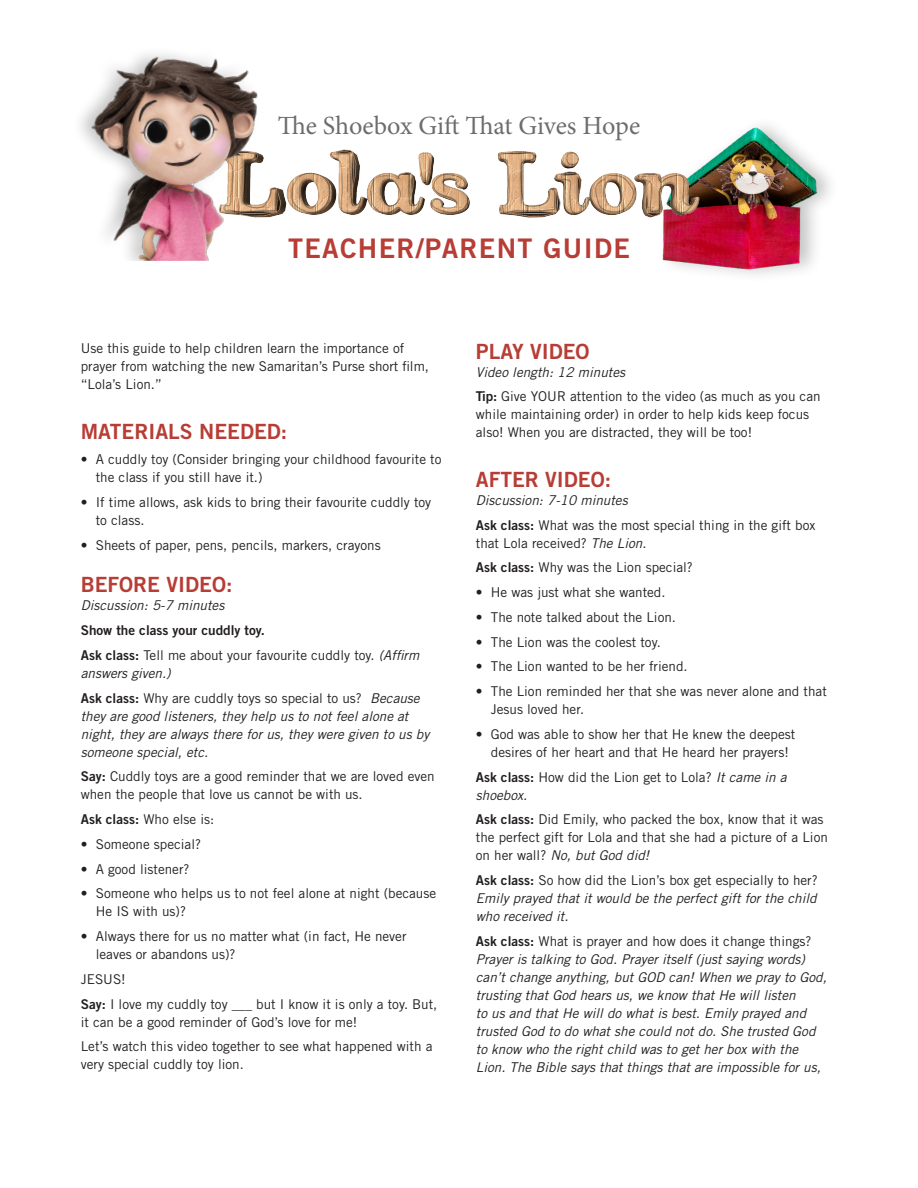
<style>
.page{position:relative;width:918px;height:1188px;background:#fff}
.page>*{position:absolute;margin:0;border:0;box-sizing:border-box;transform-origin:0 0}
.t1{font:27px "Trade Gothic LT Std Bd 2";letter-spacing:.05em;color:#b73d35}
.t2{font:26.25px "Minion Pro";letter-spacing:-.005em;color:#6c6d70}
.t3{font:21px "Trade Gothic LT Std Bd 2";color:#b73d35}
.Reg{font:13.5px/18px "Trade Gothic LT Std";color:#231f20}
.Reg-2{font:italic 13.5px/18px "Trade Gothic LT Std";color:#231f20}
.bullets{font:13.5px/18px "Trade Gothic LT Std";color:#231f20}
.time{font:italic 13.5px "Trade Gothic LT Std";color:#231f20}
.Reg-3{font:13.5px "Trade Gothic LT Std Bd 2";color:#231f20}
.s1{font-family:"Trade Gothic LT Std Bd 2"}
.s2{font-style:italic}
.s3{font-family:"Trade Gothic LT Std Bd 2";font-style:normal}
.s4{font-style:normal}
</style>
<div class="page">
<img style="left:662px;top:125px;width:168px;height:150px">
<img style="left:332px;top:140px;width:389px;height:96px">
<img style="left:85px;top:54px;width:247px;height:207px">
<p class="t2" style="left:278px;top:108px;width:364px">The Shoebox Gift That Gives Hope</p>
<p class="t1" style="left:288px;top:232px;width:343px">TEACHER/PARENT GUIDE</p>
<p class="Reg" style="left:81px;top:339px;width:350px">Use this guide to help children learn the importance of prayer from watching the new Samaritan’s Purse short film, “Lola’s Lion.”</p>
<p class="t3" style="left:81px;top:418px;width:208px">MATERIALS NEEDED:</p>
<p class="bullets" style="left:96px;top:450px;width:347px;text-indent:-15px">• A cuddly toy (Consider bringing your childhood favourite to the class if you still have it.)</p>
<p class="bullets" style="left:96px;top:493px;width:337px;text-indent:-15px">• If time allows, ask kids to bring their favourite cuddly toy to class.</p>
<p class="bullets" style="left:81px;top:536px;width:301px">• Sheets of paper, pens, pencils, markers, crayons</p>
<p class="t3" style="left:81px;top:572px;width:153px">BEFORE VIDEO:</p>
<p class="time" style="left:81px;top:597px;width:145px">Discussion: 5-7 minutes</p>
<p class="Reg-3" style="left:81px;top:622px;width:186px">Show the class your cuddly toy.</p>
<p class="Reg" style="left:81px;top:646px;width:340px"><span class="s1">Ask class:</span> Tell me about your favourite cuddly toy. <span class="s2">(Affirm answers given.)</span></p>
<p class="Reg-2" style="left:81px;top:689px;width:350px"><span class="s3">Ask class:</span> <span class="s4">Why are cuddly toys so special to us?</span> Because they are good listeners, they help us to not feel alone at night, they are always there for us, they were given to us by someone special, etc.</p>
<p class="Reg" style="left:81px;top:767px;width:355px"><span class="s1">Say:</span> Cuddly toys are a good reminder that we are loved even when the people that love us cannot be with us.</p>
<p class="Reg" style="left:81px;top:810px;width:135px"><span class="s1">Ask class:</span> Who else is:</p>
<p class="bullets" style="left:81px;top:835px;width:122px">• Someone special?</p>
<p class="bullets" style="left:81px;top:860px;width:110px">• A good listener?</p>
<p class="bullets" style="left:96px;top:884px;width:342px;text-indent:-15px">• Someone who helps us to not feel alone at night (because<br>He IS with us)?</p>
<p class="bullets" style="left:96px;top:927px;width:312px;text-indent:-15px">• Always there for us no matter what (in fact, He never leaves or abandons us)?</p>
<p class="Reg" style="left:81px;top:970px;width:46px">JESUS!</p>
<p class="Reg" style="left:81px;top:995px;width:358px"><span class="s1">Say:</span> I love my cuddly toy ___ but I know it is only a toy. But, it can be a good reminder of God’s love for me!</p>
<p class="Reg" style="left:81px;top:1037px;width:353px">Let’s watch this video together to see what happened with a very special cuddly toy lion.</p>
<p class="t3" style="left:476px;top:338px;width:115px">PLAY VIDEO</p>
<p class="time" style="left:476px;top:364px;width:151px">Video length: 12 minutes</p>
<p class="Reg" style="left:476px;top:387px;width:346px"><span class="s1">Tip:</span> Give YOUR attention to the video (as much as you can while maintaining order) in order to help kids keep focus also! When you are distracted, they will be too!</p>
<p class="t3" style="left:476px;top:466px;width:137px">AFTER VIDEO:</p>
<p class="time" style="left:476px;top:492px;width:153px">Discussion: 7-10 minutes</p>
<p class="Reg" style="left:476px;top:516px;width:341px"><span class="s1">Ask class:</span> What was the most special thing in the gift box that Lola received? <span class="s2">The Lion</span>.</p>
<p class="Reg" style="left:476px;top:558px;width:219px"><span class="s1">Ask class:</span> Why was the Lion special?</p>
<p class="bullets" style="left:476px;top:583px;width:191px">• He was just what she wanted.</p>
<p class="bullets" style="left:476px;top:608px;width:202px">• The note talked about the Lion.</p>
<p class="bullets" style="left:476px;top:633px;width:186px">• The Lion was the coolest toy.</p>
<p class="bullets" style="left:476px;top:657px;width:213px">• The Lion wanted to be her friend.</p>
<p class="bullets" style="left:491px;top:682px;width:337px;text-indent:-15px">• The Lion reminded her that she was never alone and that<br>Jesus loved her.</p>
<p class="bullets" style="left:491px;top:725px;width:306px;text-indent:-15px">• God was able to show her that He knew the deepest desires of her heart and that He heard her prayers!</p>
<p class="Reg" style="left:476px;top:768px;width:312px"><span class="s1">Ask class:</span> How did the Lion get to Lola? <span class="s2">It came in a shoebox.</span></p>
<p class="Reg" style="left:476px;top:810px;width:354px"><span class="s1">Ask class:</span> Did Emily, who packed the box, know that it was the perfect gift for Lola and that she had a picture of a Lion on her wall? <span class="s2">No, but God did!</span></p>
<p class="Reg-2" style="left:476px;top:872px;width:343px;text-align:justify"><span class="s3">Ask class:</span> <span class="s4">So how did the Lion’s box get especially to her?<br></span>Emily prayed that it would be the perfect gift for the child who received it.</p>
<p class="Reg-2" style="left:476px;top:932px;width:352px"><span class="s3">Ask class:</span> <span class="s4">What is prayer and how does it change things?<br></span>Prayer is talking to God. Prayer itself (just saying words) can’t change anything, but GOD can! When we pray to God, trusting that God hears us, we know that He will listen<br>to us and that He will do what is best. Emily prayed and trusted God to do what she could not do. She trusted God to know who the right child was to get her box with the Lion. The Bible says that things that are impossible for us,</p>
</div>
